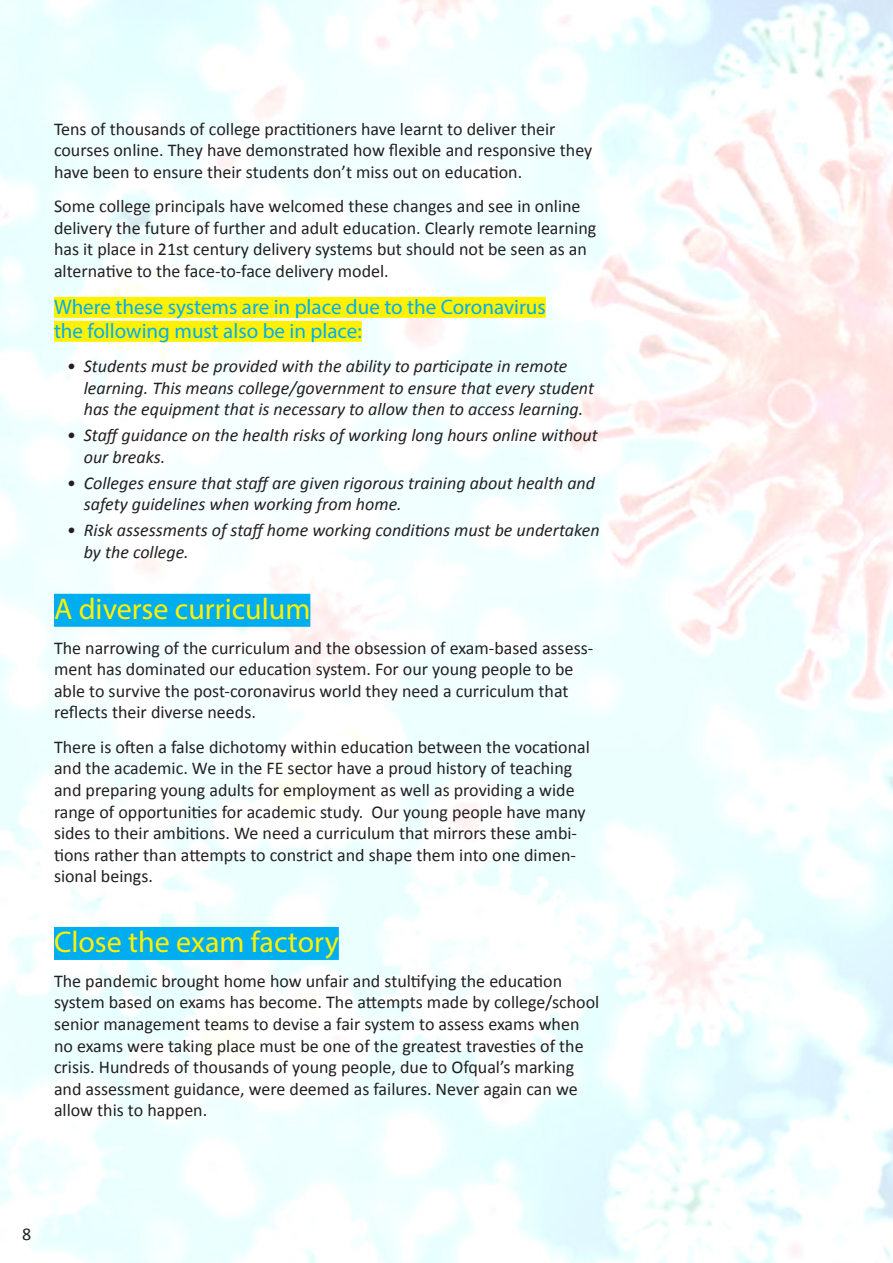
<style>
.page{position:relative;width:893px;height:1263px;background:#fff}
.page>*{position:absolute;margin:0;border:0;box-sizing:border-box;transform-origin:0 0}
.heading{font:30px "Myriad Pro";color:#fff101}
.Sub_L2{font:21px/24px "Myriad Pro";color:#00aeef}
.body{font:18px/21.6px "Calibri";color:#231f20}
.t1{font:italic 18px/21.6px "Calibri";color:#231f20}
.Sub_L2-2{font:18px/21.6px "Calibri";color:#231f20}
</style>
<div class="page">
<div style="left:54px;top:297px;width:492px;height:21px;background:#fff101"></div>
<div style="left:54px;top:321px;width:308px;height:21px;background:#fff101"></div>
<div style="left:54px;top:594px;width:256px;height:33px;background:#00aeef"></div>
<div style="left:54px;top:927px;width:285px;height:33px;background:#00aeef"></div>
<p class="Sub_L2-2" style="left:54px;top:118px;width:540px">Tens of thousands of college practitioners have learnt to deliver their courses online. They have demonstrated how flexible and responsive they have been to ensure their students don’t miss out on education.</p>
<p class="Sub_L2-2" style="left:54px;top:196px;width:544px">Some college principals have welcomed these changes and see in online delivery the future of further and adult education. Clearly remote learning has it place in 21st century delivery systems but should not be seen as an alternative to the face-to-face delivery model.</p>
<p class="Sub_L2" style="left:54px;top:294px;width:493px">Where these systems are in place due to the Coronavirus the following must also be in place:</p>
<p class="t1" style="left:84px;top:355px;width:512px;text-indent:-17px">• Students must be provided with the ability to participate in remote learning. This means college/government to ensure that every student has the equipment that is necessary to allow then to access learning.</p>
<p class="t1" style="left:84px;top:424px;width:515px;text-indent:-17px">• Staff guidance on the health risks of working long hours online without our breaks.</p>
<p class="t1" style="left:84px;top:471px;width:513px;text-indent:-17px">• Colleges ensure that staff are given rigorous training about health and safety guidelines when working from home.</p>
<p class="t1" style="left:84px;top:519px;width:517px;text-indent:-17px">• Risk assessments of staff home working conditions must be undertaken by the college.</p>
<p class="heading" style="left:54px;top:591px;width:258px">A diverse curriculum</p>
<p class="body" style="left:54px;top:637px;width:541px">The narrowing of the curriculum and the obsession of exam-based assess&shy;ment has dominated our education system. For our young people to be able to survive the post-coronavirus world they need a curriculum that reflects their diverse needs.</p>
<p class="body" style="left:54px;top:736px;width:537px">There is often a false dichotomy within education between the vocational and the academic. We in the FE sector have a proud history of teaching and preparing young adults for employment as well as providing a wide range of opportunities for academic study. Our young people have many sides to their ambitions. We need a curriculum that mirrors these ambi&shy;tions rather than attempts to constrict and shape them into one dimen&shy;sional beings.</p>
<p class="heading" style="left:54px;top:924px;width:286px">Close the exam factory</p>
<p class="body" style="left:54px;top:970px;width:547px">The pandemic brought home how unfair and stultifying the education system based on exams has become. The attempts made by college/school senior management teams to devise a fair system to assess exams when no exams were taking place must be one of the greatest travesties of the crisis. Hundreds of thousands of young people, due to Ofqual’s marking and assessment guidance, were deemed as failures. Never again can we allow this to happen.</p>
<p class="body" style="left:22px;top:1223px;width:11px">8</p>
</div>
